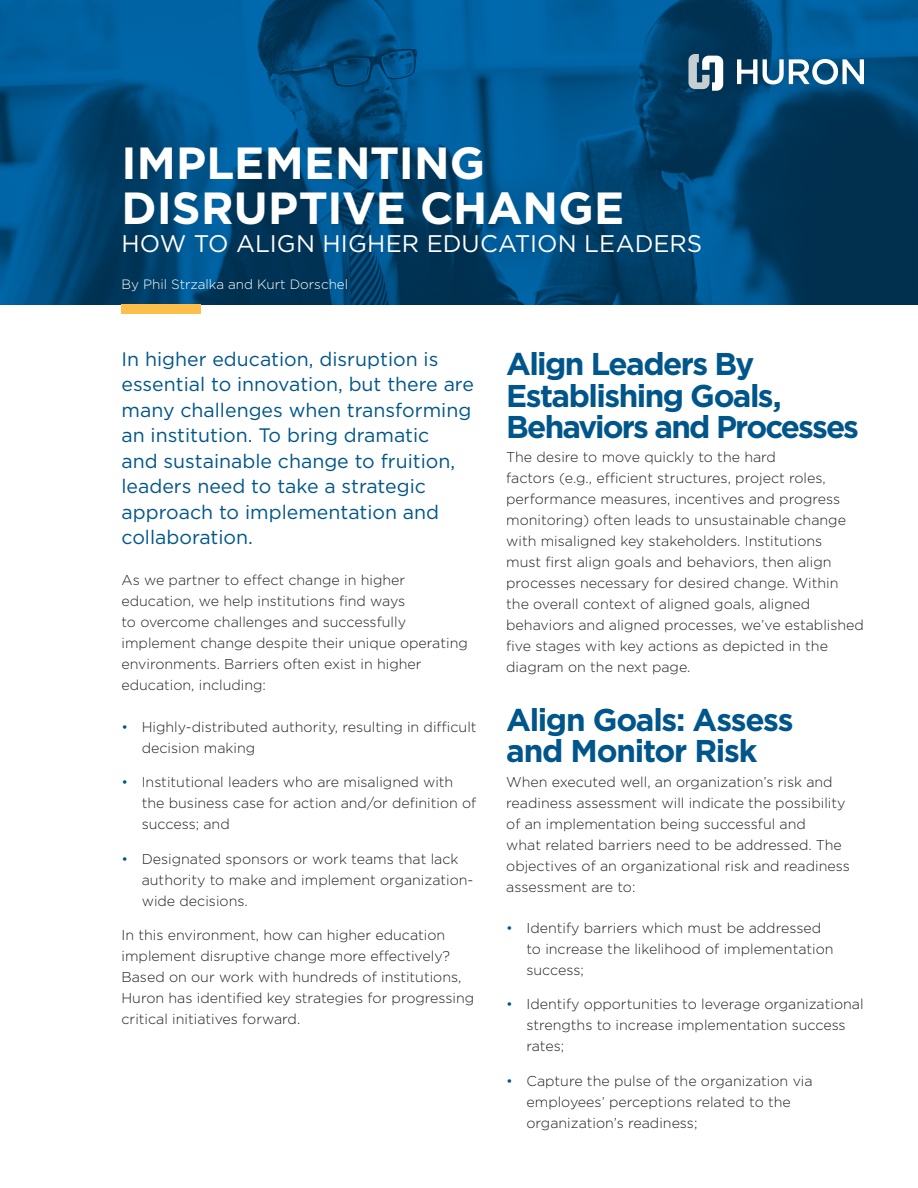
<style>
.page{position:relative;width:918px;height:1188px;background:#fff}
.page>*{position:absolute;margin:0;border:0;box-sizing:border-box;transform-origin:0 0}
.Article_Title{font:700 45px/45px "Gotham";letter-spacing:.005em;color:#fff}
.Blue_Headers{font:700 31.5px/31.5px "Gotham";letter-spacing:-.05em;color:#00568a}
.Article_Sub{font:24px "Gotham";letter-spacing:.005em;color:#fff}
.Opening_Paragraph{font:19.5px/25.5px "Gotham";color:#00568a}
.Body{font:300 14.25px/21px "Gotham";color:#231f20}
.By_line{font:300 13.5px "Gotham";color:#fff}
.s1{color:#00568a}
</style>
<div class="page">
<img style="left:0;top:0;width:918px;height:305px">
<div style="left:122px;top:305px;width:79px;height:9px;background:#fdbf49"></div>
<svg style="left:737px;top:59px;width:20px;height:25px"></svg>
<svg style="left:763px;top:59px;width:101px;height:26px"></svg>
<svg style="left:688px;top:54px;width:35px;height:37px"></svg>
<p class="Article_Title" style="left:122px;top:140px;width:504px">IMPLEMENTING<br>DISRUPTIVE CHANGE</p>
<p class="Article_Sub" style="left:122px;top:229px;width:582px">HOW TO ALIGN HIGHER EDUCATION LEADERS</p>
<p class="By_line" style="left:122px;top:275px;width:228px">By Phil Strzalka and Kurt Dorschel</p>
<p class="Opening_Paragraph" style="left:122px;top:345px;width:354px">In higher education, disruption is essential to innovation, but there are many challenges when transforming an institution. To bring dramatic<br>and sustainable change to fruition, leaders need to take a strategic approach to implementation and collaboration.</p>
<p class="Body" style="left:122px;top:569px;width:348px">As we partner to effect change in higher education, we help institutions find ways<br>to overcome challenges and successfully implement change despite their unique operating environments. Barriers often exist in higher education, including:</p>
<p class="Body" style="left:142px;top:716px;width:336px;text-indent:-20px"><span class="s1">•</span> Highly-distributed authority, resulting in difficult decision making</p>
<p class="Body" style="left:142px;top:771px;width:336px;text-indent:-20px"><span class="s1">•</span> Institutional leaders who are misaligned with the business case for action and/or definition of success; and</p>
<p class="Body" style="left:142px;top:848px;width:333px;text-indent:-20px"><span class="s1">•</span> Designated sponsors or work teams that lack authority to make and implement organization&shy;wide decisions.</p>
<p class="Body" style="left:122px;top:924px;width:354px">In this environment, how can higher education implement disruptive change more effectively?<br>Based on our work with hundreds of institutions, Huron has identified key strategies for progressing critical initiatives forward.</p>
<p class="Blue_Headers" style="left:506px;top:348px;width:354px">Align Leaders By<br>Establishing Goals,<br>Behaviors and Processes</p>
<p class="Body" style="left:506px;top:446px;width:359px">The desire to move quickly to the hard<br>factors (e.g., efficient structures, project roles, performance measures, incentives and progress monitoring) often leads to unsustainable change with misaligned key stakeholders. Institutions<br>must first align goals and behaviors, then align processes necessary for desired change. Within the overall context of aligned goals, aligned behaviors and aligned processes, we’ve established five stages with key actions as depicted in the diagram on the next page.</p>
<p class="Blue_Headers" style="left:506px;top:704px;width:289px">Align Goals: Assess and Monitor Risk</p>
<p class="Body" style="left:506px;top:771px;width:345px">When executed well, an organization’s risk and readiness assessment will indicate the possibility of an implementation being successful and<br>what related barriers need to be addressed. The objectives of an organizational risk and readiness assessment are to:</p>
<p class="Body" style="left:526px;top:917px;width:309px;text-indent:-20px"><span class="s1">•</span> Identify barriers which must be addressed to increase the likelihood of implementation success;</p>
<p class="Body" style="left:526px;top:993px;width:339px;text-indent:-20px"><span class="s1">•</span> Identify opportunities to leverage organizational strengths to increase implementation success rates;</p>
<p class="Body" style="left:526px;top:1070px;width:288px;text-indent:-20px"><span class="s1">•</span> Capture the pulse of the organization via employees’ perceptions related to the organization’s readiness;</p>
</div>
